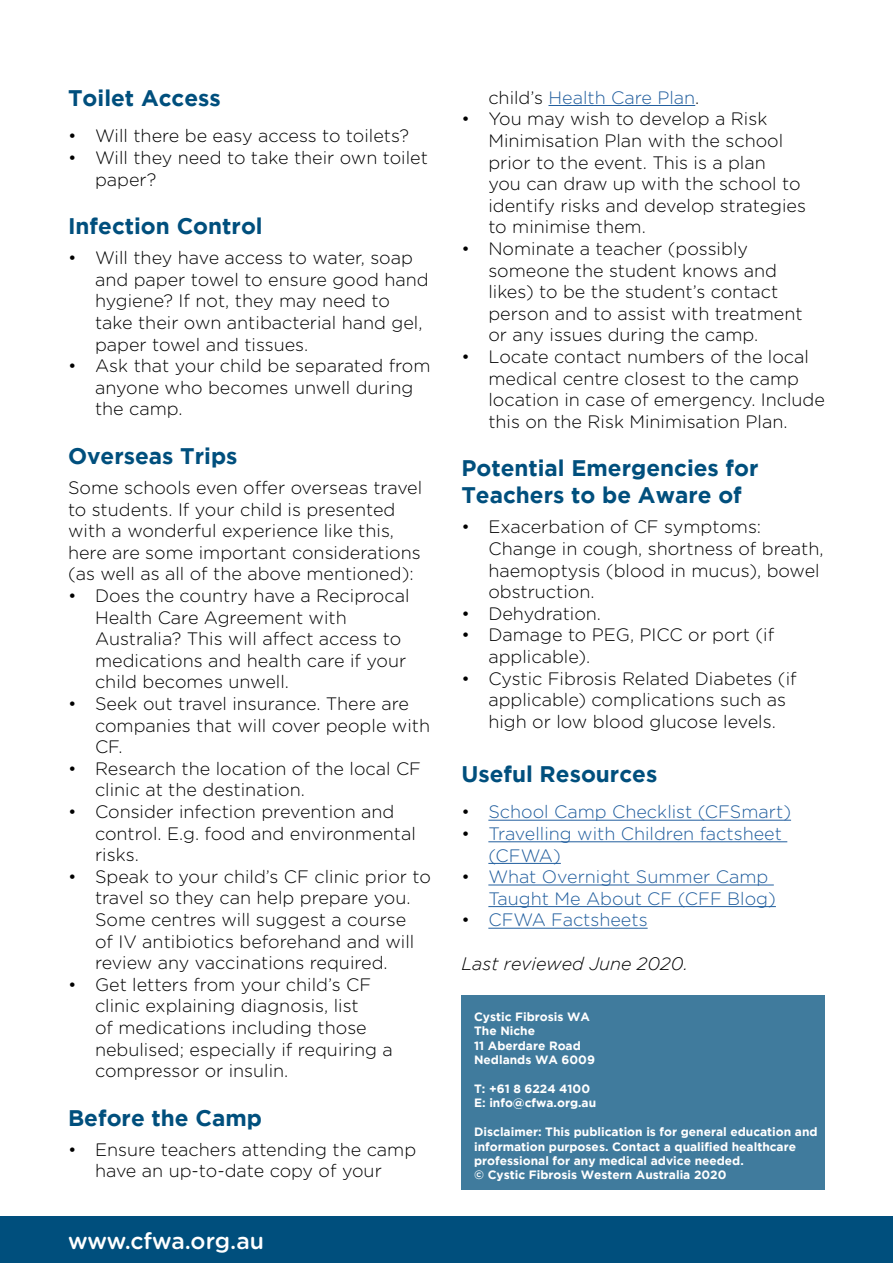
<style>
.page{position:relative;width:893px;height:1263px;background:#fff}
.page>*{position:absolute;margin:0;border:0;box-sizing:border-box;transform-origin:0 0}
.t1{font:500 22.95px "Gotham Rounded";letter-spacing:-.005em;color:#fff}
.t2{font:700 22.5px/27px "Gotham";color:#004f7d}
.t3{font:300 18px/21.6px "Gotham Rounded";color:#000}
.t4{font:300 18px/21.6px "Gotham Rounded";color:#215e9e}
.t5{font:italic 300 18px "Gotham";color:#000}
.t6{font:700 12px/14.4px "Gotham";color:#fff}
.s1{color:#000}
</style>
<div class="page">
<div style="left:0;top:1216px;width:893px;height:47px;background:#004f7d"></div>
<div style="left:461px;top:995px;width:364px;height:195px;background:#407b9d"></div>
<hr style="left:548px;top:105px;width:147px;height:1px;background:#215e9e">
<hr style="left:488px;top:820px;width:303px;height:1px;background:#215e9e">
<hr style="left:488px;top:841px;width:299px;height:1px;background:#215e9e">
<hr style="left:488px;top:863px;width:73px;height:1px;background:#215e9e">
<hr style="left:488px;top:884px;width:286px;height:1px;background:#215e9e">
<hr style="left:488px;top:906px;width:288px;height:1px;background:#215e9e">
<hr style="left:488px;top:928px;width:160px;height:1px;background:#215e9e">
<p class="t2" style="left:68px;top:84px;width:154px">Toilet Access</p>
<p class="t3" style="left:68px;top:124px;width:342px">• Will there be easy access to toilets?</p>
<p class="t3" style="left:95px;top:146px;width:334px;text-indent:-27px">• Will they need to take their own toilet paper?</p>
<p class="t2" style="left:68px;top:212px;width:196px">Infection Control</p>
<p class="t3" style="left:95px;top:246px;width:335px;text-indent:-27px">• Will they have access to water, soap and paper towel to ensure good hand hygiene? If not, they may need to take their own antibacterial hand gel, paper towel and tissues.</p>
<p class="t3" style="left:95px;top:354px;width:337px;text-indent:-27px">• Ask that your child be separated from anyone who becomes unwell during the camp.</p>
<p class="t2" style="left:68px;top:442px;width:171px">Overseas Trips</p>
<p class="t3" style="left:68px;top:476px;width:356px">Some schools even offer overseas travel to students. If your child is presented with a wonderful experience like this, here are some important considerations (as well as all of the above mentioned):</p>
<p class="t3" style="left:95px;top:584px;width:316px;text-indent:-27px">• Does the country have a Reciprocal<br>Health Care Agreement with<br>Australia? This will affect access to medications and health care if your child becomes unwell.</p>
<p class="t3" style="left:95px;top:692px;width:337px;text-indent:-27px">• Seek out travel insurance. There are companies that will cover people with<br>CF.</p>
<p class="t3" style="left:95px;top:757px;width:328px;text-indent:-27px">• Research the location of the local CF clinic at the destination.</p>
<p class="t3" style="left:95px;top:800px;width:322px;text-indent:-27px">• Consider infection prevention and control. E.g. food and environmental risks.</p>
<p class="t3" style="left:95px;top:865px;width:337px;text-indent:-27px">• Speak to your child’s CF clinic prior to travel so they can help prepare you.<br>Some centres will suggest a course<br>of IV antibiotics beforehand and will review any vaccinations required.</p>
<p class="t3" style="left:95px;top:973px;width:299px;text-indent:-27px">• Get letters from your child’s CF clinic explaining diagnosis, list<br>of medications including those nebulised; especially if requiring a compressor or insulin.</p>
<p class="t2" style="left:68px;top:1104px;width:195px">Before the Camp</p>
<p class="t3" style="left:68px;top:1138px;width:350px;text-align:center">• Ensure teachers attending the camp have an up-to-date copy of your</p>
<p class="t1" style="left:68px;top:1224px;width:198px">www.cfwa.org.au</p>
<p class="t4" style="left:488px;top:86px;width:213px"><span class="s1">child’s</span> Health Care Plan<span class="s1">.</span></p>
<p class="t3" style="left:488px;top:107px;width:319px;text-indent:-27px">• You may wish to develop a Risk<br>Minimisation Plan with the school prior to the event. This is a plan<br>you can draw up with the school to identify risks and develop strategies to minimise them.</p>
<p class="t3" style="left:488px;top:237px;width:316px;text-indent:-27px">• Nominate a teacher (possibly someone the student knows and likes) to be the student’s contact person and to assist with treatment or any issues during the camp.</p>
<p class="t3" style="left:488px;top:345px;width:338px;text-indent:-27px">• Locate contact numbers of the local medical centre closest to the camp location in case of emergency. Include this on the Risk Minimisation Plan.</p>
<p class="t2" style="left:461px;top:454px;width:299px">Potential Emergencies for<br>Teachers to be Aware of</p>
<p class="t3" style="left:488px;top:515px;width:337px;text-indent:-27px">• Exacerbation of CF symptoms:<br>Change in cough, shortness of breath, haemoptysis (blood in mucus), bowel obstruction.</p>
<p class="t3" style="left:461px;top:602px;width:141px">• Dehydration.</p>
<p class="t3" style="left:488px;top:623px;width:287px;text-indent:-27px">• Damage to PEG, PICC or port (if applicable).</p>
<p class="t3" style="left:488px;top:667px;width:310px;text-indent:-27px">• Cystic Fibrosis Related Diabetes (if applicable) complications such as high or low blood glucose levels.</p>
<p class="t2" style="left:461px;top:760px;width:197px">Useful Resources</p>
<p class="t4" style="left:461px;top:800px;width:331px"><span class="s1">•</span> School Camp Checklist (CFSmart)</p>
<p class="t4" style="left:488px;top:822px;width:295px;text-indent:-27px"><span class="s1">•</span> Travelling with Children factsheet (CFWA)</p>
<p class="t4" style="left:488px;top:865px;width:289px;text-indent:-27px"><span class="s1">•</span> What Overnight Summer Camp<br>Taught Me About CF (CFF Blog)</p>
<p class="t4" style="left:461px;top:908px;width:188px"><span class="s1">•</span> CFWA Factsheets</p>
<p class="t5" style="left:461px;top:953px;width:228px">Last reviewed June 2020.</p>
<p class="t6" style="left:474px;top:1009px;width:122px">Cystic Fibrosis WA<br>The Niche<br>11 Aberdare Road<br>Nedlands WA 6009</p>
<p class="t6" style="left:474px;top:1081px;width:124px">T: +61 8 6224 4100<br>E: info@cfwa.org.au</p>
<p class="t6" style="left:474px;top:1124px;width:345px">Disclaimer: This publication is for general education and information purposes. Contact a qualified healthcare professional for any medical advice needed.<br>© Cystic Fibrosis Western Australia 2020</p>
</div>
